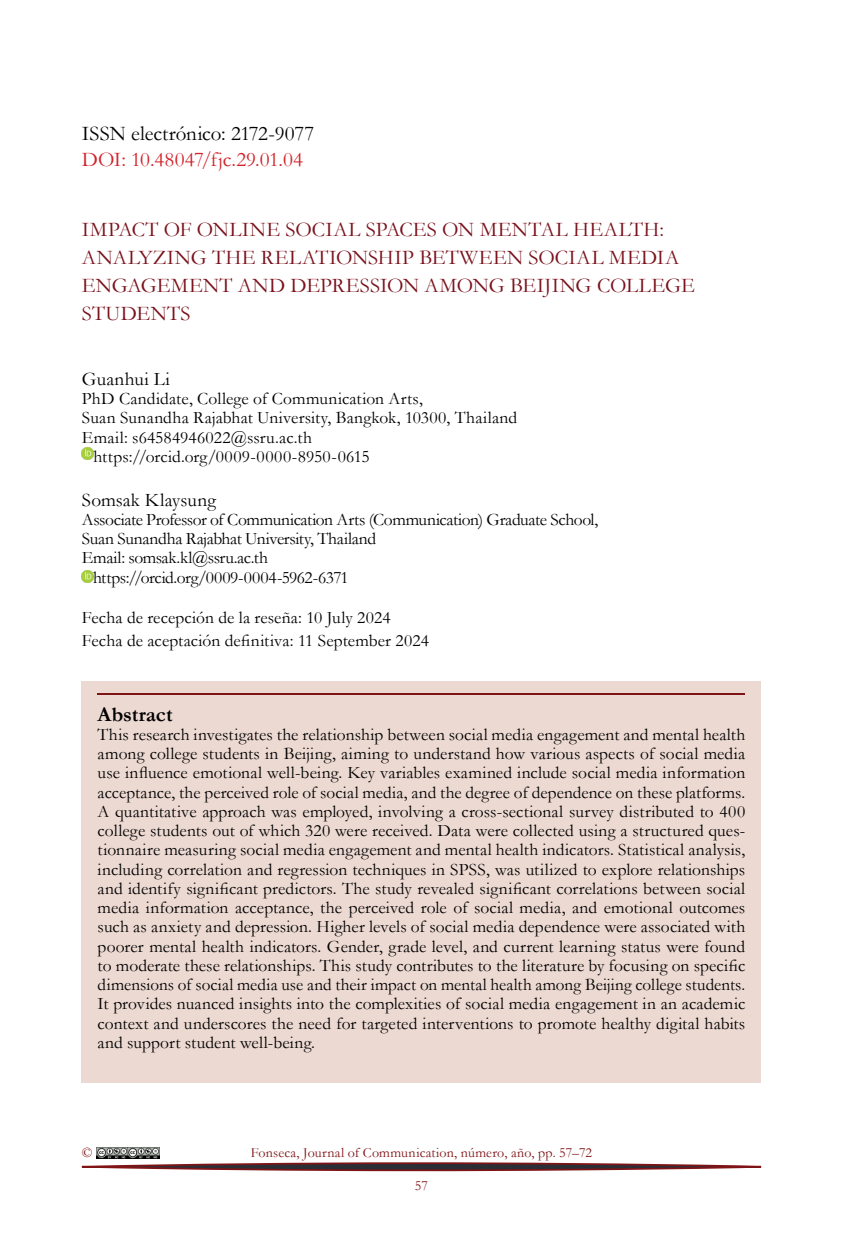
<style>
.page{position:relative;width:843px;height:1240px;background:#fff}
.page>*{position:absolute;margin:0;border:0;box-sizing:border-box;transform-origin:0 0}
.t1{font:21px/28px "Garamond";letter-spacing:.01em;color:#7a121c}
.t2{font:21px "Garamond";letter-spacing:-.005em;color:#000}
.t3{font:21px "Garamond";color:#d2232a}
.t4{font:700 21px "Garamond";color:#000}
.t5{font:19.25px "Garamond";letter-spacing:.015em;color:#000}
.t6{font:17.5px/19.2px "Garamond";color:#000}
.t7{font:17.5px "Garamond";letter-spacing:-.025em;color:#000}
.t8{font:17.5px "Garamond";letter-spacing:-.02em;color:#000}
.t9{font:14px "Garamond";letter-spacing:.01em;color:#7f1416}
</style>
<div class="page">
<img style="left:96px;top:1147px;width:63px;height:11px">
<svg style="left:81px;top:1162px;width:681px;height:10px"></svg>
<svg style="left:82px;top:447px;width:12px;height:12px"></svg>
<svg style="left:82px;top:571px;width:12px;height:11px"></svg>
<div style="left:82px;top:681px;width:679px;height:401px;background:#ecd9d2"></div>
<hr style="left:98px;top:693px;width:647px;height:2px;background:#7f1416">
<p class="t2" style="left:82px;top:119px;width:234px">ISSN electrónico: 2172-9077</p>
<p class="t3" style="left:82px;top:145px;width:223px">DOI: 10.48047/fjc.29.01.04</p>
<p class="t1" style="left:82px;top:215px;width:614px">IMPACT OF ONLINE SOCIAL SPACES ON MENTAL HEALTH:<br>ANALYZING THE RELATIONSHIP BETWEEN SOCIAL MEDIA ENGAGEMENT AND DEPRESSION AMONG BEIJING COLLEGE STUDENTS</p>
<p class="t5" style="left:82px;top:366px;width:89px">Guanhui Li</p>
<p class="t6" style="left:82px;top:388px;width:343px">PhD Candidate, College of Communication Arts,</p>
<p class="t6" style="left:82px;top:408px;width:437px">Suan Sunandha Rajabhat University, Bangkok, 10300, Thailand</p>
<p class="t6" style="left:82px;top:427px;width:232px">Email: s64584946022@ssru.ac.th</p>
<p class="t6" style="left:94px;top:446px;width:277px">https://orcid.org/0009-0000-8950-0615</p>
<p class="t5" style="left:82px;top:487px;width:136px">Somsak Klaysung</p>
<p class="t7" style="left:82px;top:507px;width:518px">Associate Professor of Communication Arts (Communication) Graduate School,</p>
<p class="t6" style="left:82px;top:528px;width:296px">Suan Sunandha Rajabhat University, Thailand</p>
<p class="t8" style="left:82px;top:546px;width:188px">Email: somsak.kl@ssru.ac.th</p>
<p class="t7" style="left:93px;top:565px;width:257px">https://orcid.org/0009-0004-5962-6371</p>
<p class="t6" style="left:82px;top:605px;width:349px;line-height:22.8px">Fecha de recepción de la reseña: 10 July 2024<br>Fecha de aceptación definitiva: 11 September 2024</p>
<p class="t4" style="left:98px;top:700px;width:76px">Abstract</p>
<p class="t6" style="left:98px;top:724px;width:649px;text-align:justify">This research investigates the relationship between social media engagement and mental health among college students in Beijing, aiming to understand how various aspects of social media use influence emotional well-being. Key variables examined include social media information acceptance, the perceived role of social media, and the degree of dependence on these platforms.<br>A quantitative approach was employed, involving a cross-sectional survey distributed to 400 college students out of which 320 were received. Data were collected using a structured ques&shy;tionnaire measuring social media engagement and mental health indicators. Statistical analysis, including correlation and regression techniques in SPSS, was utilized to explore relationships and identify significant predictors. The study revealed significant correlations between social media information acceptance, the perceived role of social media, and emotional outcomes such as anxiety and depression. Higher levels of social media dependence were associated with poorer mental health indicators. Gender, grade level, and current learning status were found to moderate these relationships. This study contributes to the literature by focusing on specific dimensions of social media use and their impact on mental health among Beijing college students.<br>It provides nuanced insights into the complexities of social media engagement in an academic context and underscores the need for targeted interventions to promote healthy digital habits and support student well-being.</p>
<p class="t9" style="left:82px;top:1143px;width:12px">©</p>
<p class="t9" style="left:251px;top:1143px;width:343px">Fonseca, Journal of Communication, número, año, pp. 57–72</p>
<p class="t9" style="left:415px;top:1176px;width:15px">57</p>
</div>
